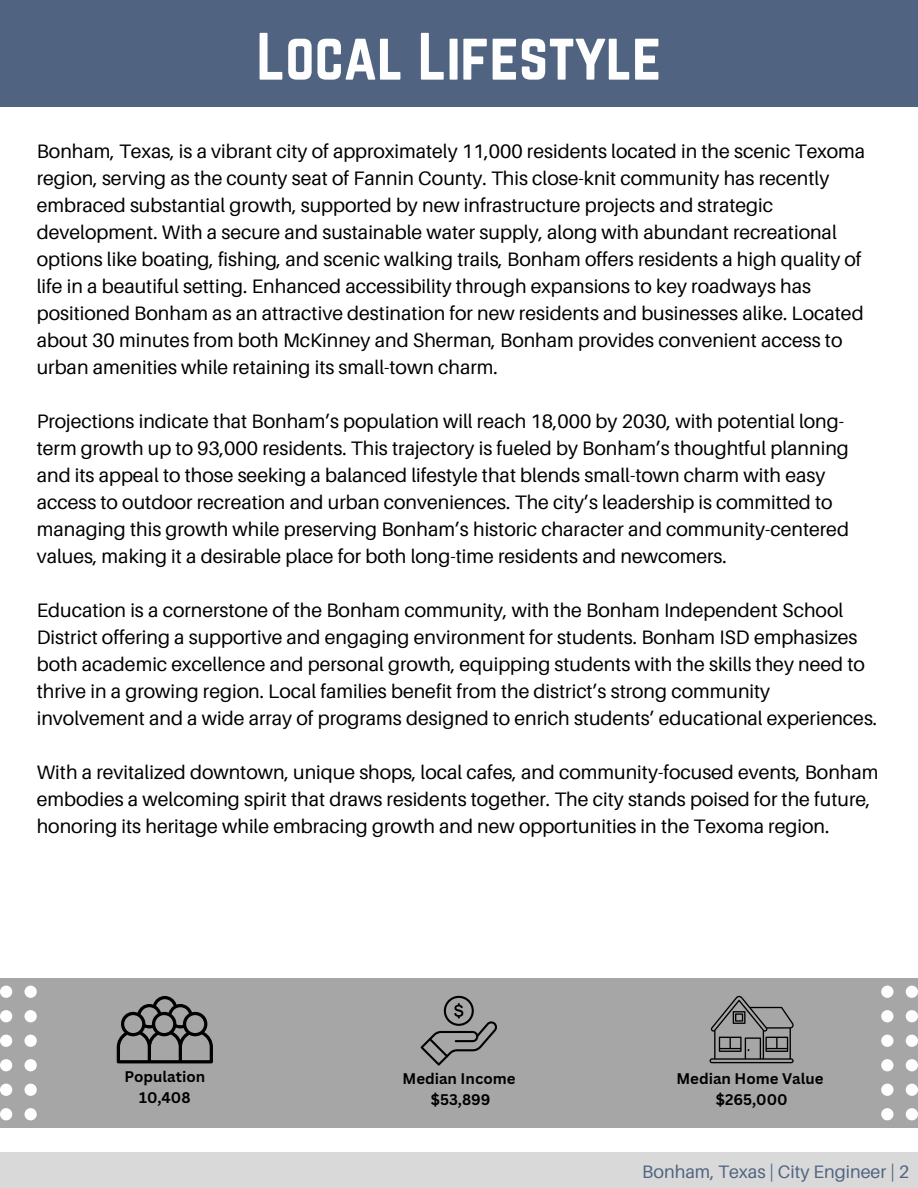
<style>
.page{position:relative;width:918px;height:1188px;background:#fff}
.page>*{position:absolute;margin:0;border:0;box-sizing:border-box;transform-origin:0 0}
.t1{font:58.5px "Norwester";color:#fefefe}
.t2{font:19.5px/27px "Aileron";color:#000}
.t3{font:18px "Aileron";color:#506481}
.t4{font:700 15px "Canva Sans";color:#000}
</style>
<div class="page">
<div style="left:0;top:0;width:918px;height:106px;background:#506481"></div>
<div style="left:0;top:978px;width:918px;height:150px;background:#a6a6a6"></div>
<svg style="left:710px;top:996px;width:84px;height:67px"></svg>
<svg style="left:421px;top:996px;width:76px;height:70px"></svg>
<svg style="left:117px;top:996px;width:96px;height:67px"></svg>
<div style="left:0;top:1152px;width:918px;height:36px;background:#d9d9d9"></div>
<svg style="left:0;top:986px;width:37px;height:134px"></svg>
<svg style="left:881px;top:986px;width:37px;height:134px"></svg>
<p class="t1" style="left:257px;top:21px;width:406px">Local Lifestyle</p>
<h1 class="t2" style="left:37px;top:137px;width:830px">Bonham, Texas, is a vibrant city of approximately 11,000 residents located in the scenic Texoma region, serving as the county seat of Fannin County. This close-knit community has recently embraced substantial growth, supported by new infrastructure projects and strategic development. With a secure and sustainable water supply, along with abundant recreational options like boating, fishing, and scenic walking trails, Bonham offers residents a high quality of life in a beautiful setting. Enhanced accessibility through expansions to key roadways has positioned Bonham as an attractive destination for new residents and businesses alike. Located about 30 minutes from both McKinney and Sherman, Bonham provides convenient access to urban amenities while retaining its small-town charm.</h1>
<h2 class="t2" style="left:37px;top:407px;width:814px">Projections indicate that Bonham’s population will reach 18,000 by 2030, with potential long&shy;term growth up to 93,000 residents. This trajectory is fueled by Bonham’s thoughtful planning and its appeal to those seeking a balanced lifestyle that blends small-town charm with easy access to outdoor recreation and urban conveniences. The city’s leadership is committed to managing this growth while preserving Bonham’s historic character and community-centered values, making it a desirable place for both long-time residents and newcomers.</h2>
<h2 class="t2" style="left:37px;top:596px;width:842px">Education is a cornerstone of the Bonham community, with the Bonham Independent School District offering a supportive and engaging environment for students. Bonham ISD emphasizes both academic excellence and personal growth, equipping students with the skills they need to thrive in a growing region. Local families benefit from the district’s strong community involvement and a wide array of programs designed to enrich students’ educational experiences.</h2>
<h2 class="t2" style="left:37px;top:758px;width:843px">With a revitalized downtown, unique shops, local cafes, and community-focused events, Bonham embodies a welcoming spirit that draws residents together. The city stands poised for the future, honoring its heritage while embracing growth and new opportunities in the Texoma region.</h2>
<p class="t4" style="left:124px;top:1066px;width:82px">Population</p>
<p class="t4" style="left:139px;top:1087px;width:53px">10,408</p>
<p class="t4" style="left:403px;top:1068px;width:114px">Median Income</p>
<p class="t4" style="left:431px;top:1089px;width:61px">$53,899</p>
<h2 class="t4" style="left:676px;top:1068px;width:149px">Median Home Value</h2>
<p class="t4" style="left:716px;top:1089px;width:73px">$265,000</p>
<p class="t3" style="left:642px;top:1160px;width:268px">Bonham, Texas | City Engineer | 2</p>
</div>
